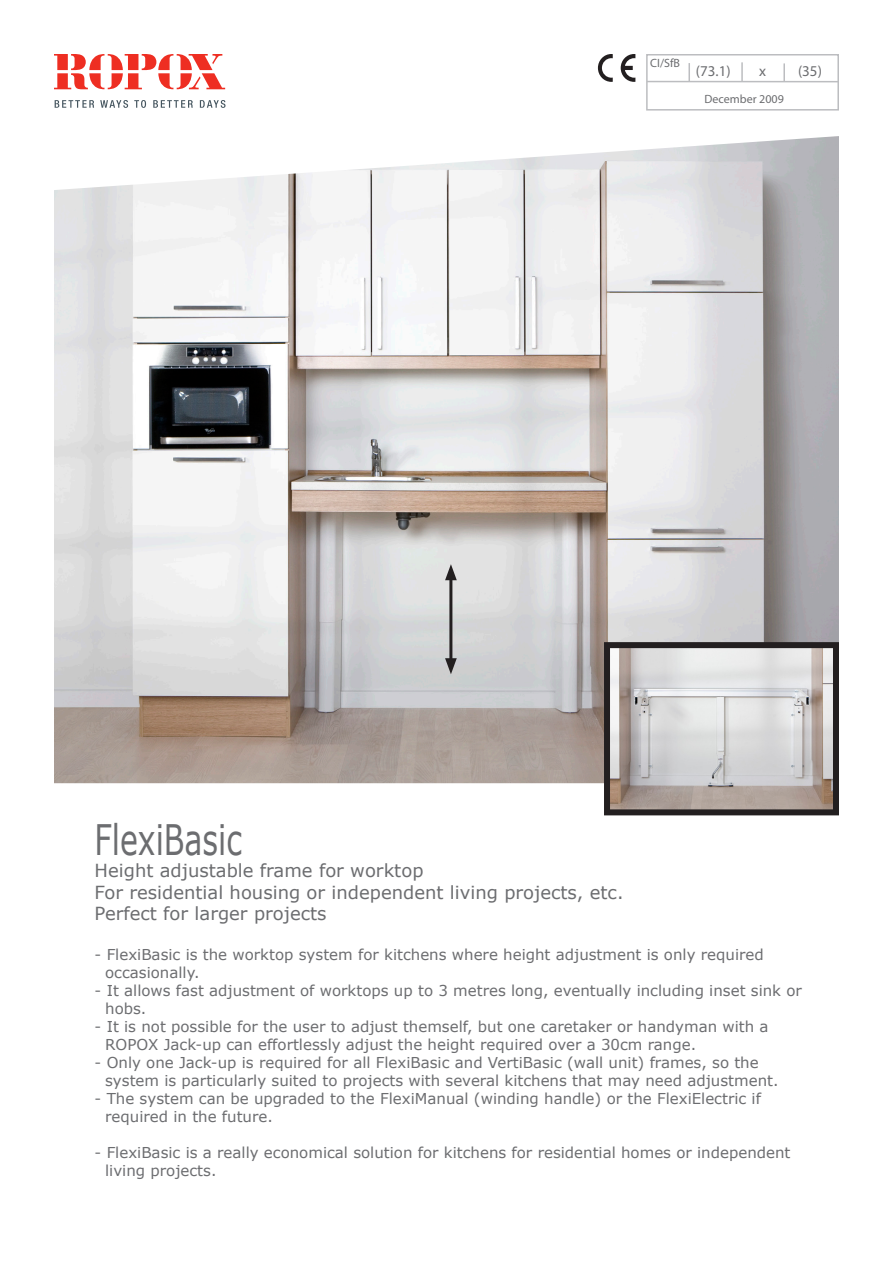
<style>
.page{position:relative;width:893px;height:1263px;background:#fff}
.page>*{position:absolute;margin:0;border:0;box-sizing:border-box;transform-origin:0 0}
.t1{font:42px "Verdana";color:#6c6d70;scale:.71 1}
.t2{font:18px "Verdana";color:#6c6d70}
.t3{font:15px "Verdana";color:#6c6d70}
.t4{font:15px "Myriad Pro";color:#6c6d70}
.t5{font:12px "Myriad Pro";color:#6c6d70}
.s1{font-size:15px}
</style>
<div class="page">
<svg style="left:54px;top:54px;width:171px;height:35px"></svg>
<svg style="left:55px;top:100px;width:39px;height:8px"></svg>
<svg style="left:100px;top:100px;width:28px;height:8px"></svg>
<svg style="left:134px;top:100px;width:12px;height:8px"></svg>
<svg style="left:153px;top:100px;width:40px;height:8px"></svg>
<svg style="left:200px;top:100px;width:25px;height:8px"></svg>
<div style="left:646px;top:54px;width:193px;height:57px;border:2px solid #bcbdc0"></div>
<hr style="left:647px;top:81px;width:192px;height:1px;background:#bcbdc0">
<svg style="left:688px;top:63px;width:2px;height:18px"></svg>
<svg style="left:741px;top:62px;width:2px;height:19px"></svg>
<svg style="left:783px;top:63px;width:2px;height:18px"></svg>
<svg style="left:621px;top:54px;width:14px;height:28px"></svg>
<svg style="left:598px;top:54px;width:15px;height:28px"></svg>
<img style="left:54px;top:136px;width:785px;height:647px">
<img style="left:611px;top:649px;width:221px;height:159px">
<div style="left:604px;top:642px;width:235px;height:173px;border:6px solid #231f20"></div>
<hr style="left:449px;top:574px;width:3px;height:90px;background:#231f20">
<svg style="left:445px;top:564px;width:12px;height:16px"></svg>
<svg style="left:445px;top:658px;width:12px;height:16px"></svg>
<p class="t5" style="left:650px;top:55px;width:82px">CI/SfB <span class="s1">(73.1)</span></p>
<p class="t4" style="left:759px;top:61px;width:8px">x</p>
<p class="t4" style="left:798px;top:61px;width:25px">(35)</p>
<p class="t5" style="left:704px;top:91px;width:81px">December 2009</p>
<p class="t1" style="left:95px;top:813px;width:209px">FlexiBasic</p>
<p class="t2" style="left:95px;top:859px;width:330px">Height adjustable frame for worktop</p>
<p class="t2" style="left:95px;top:880px;width:530px">For residential housing or independent living projects, etc.</p>
<p class="t2" style="left:95px;top:902px;width:233px">Perfect for larger projects</p>
<p class="t3" style="left:95px;top:945px;width:671px">- FlexiBasic is the worktop system for kitchens where height adjustment is only required</p>
<p class="t3" style="left:105px;top:963px;width:96px">occasionally.</p>
<p class="t3" style="left:95px;top:981px;width:709px">- It allows fast adjustment of worktops up to 3 metres long, eventually including inset sink or</p>
<p class="t3" style="left:105px;top:999px;width:43px">hobs.</p>
<p class="t3" style="left:95px;top:1017px;width:675px">- It is not possible for the user to adjust themself, but one caretaker or handyman with a</p>
<p class="t3" style="left:105px;top:1035px;width:592px">ROPOX Jack-up can effortlessly adjust the height required over a 30cm range.</p>
<p class="t3" style="left:95px;top:1053px;width:666px">- Only one Jack-up is required for all FlexiBasic and VertiBasic (wall unit) frames, so the</p>
<p class="t3" style="left:105px;top:1071px;width:675px">system is particularly suited to projects with several kitchens that may need adjustment.</p>
<p class="t3" style="left:95px;top:1089px;width:668px">- The system can be upgraded to the FlexiManual (winding handle) or the FlexiElectric if</p>
<p class="t3" style="left:105px;top:1107px;width:169px">required in the future.</p>
<p class="t3" style="left:95px;top:1143px;width:697px">- FlexiBasic is a really economical solution for kitchens for residential homes or independent</p>
<p class="t3" style="left:105px;top:1161px;width:113px">living projects.</p>
</div>
